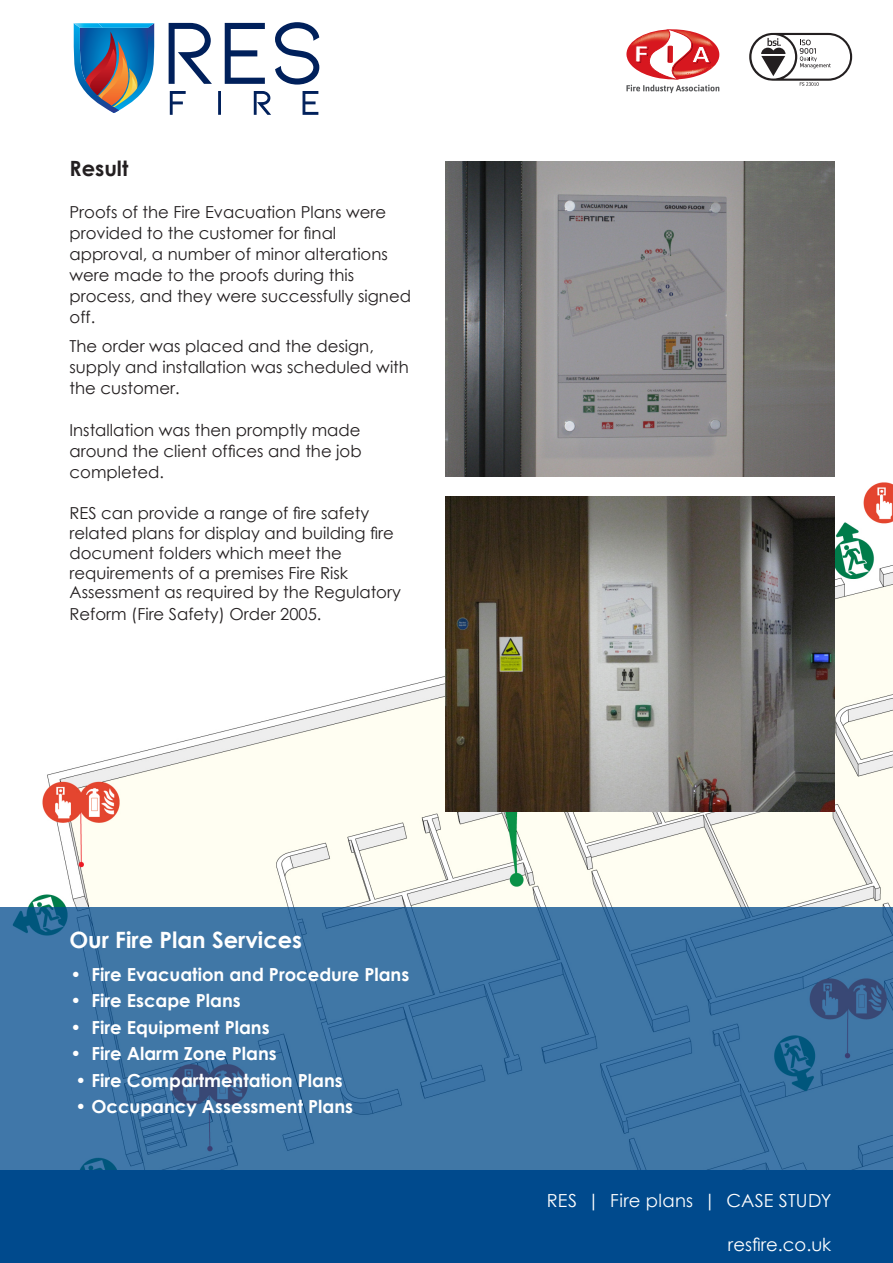
<style>
.page{position:relative;width:893px;height:1263px;background:#fff}
.page>*{position:absolute;margin:0;border:0;box-sizing:border-box;transform-origin:0 0}
.t1{font:700 22.5px "Century Gothic";color:#fff}
.Body_text{font:700 21px "Century Gothic";color:#231f20}
.Body_text-2{font:700 18px "Century Gothic";color:#fff}
.Footer2{font:18px "Century Gothic";letter-spacing:.01em;color:#fff}
.Body_text-3{font:16.5px/21px "Century Gothic";color:#231f20}
</style>
<div class="page">
<img style="left:0;top:476px;width:893px;height:695px">
<div style="left:0;top:1171px;width:893px;height:92px;background:#004a8d"></div>
<img style="left:445px;top:161px;width:390px;height:315px">
<svg style="left:0;top:907px;width:893px;height:263px;background:#3d74a4"></svg>
<img style="left:445px;top:497px;width:390px;height:315px">
<svg style="left:169px;top:23px;width:43px;height:61px"></svg>
<svg style="left:225px;top:23px;width:40px;height:61px"></svg>
<svg style="left:275px;top:22px;width:44px;height:63px"></svg>
<svg style="left:170px;top:91px;width:16px;height:24px"></svg>
<hr style="left:218px;top:91px;width:3px;height:24px;background:#00205b">
<svg style="left:254px;top:91px;width:17px;height:24px"></svg>
<svg style="left:303px;top:91px;width:15px;height:24px"></svg>
<img style="left:73px;top:23px;width:82px;height:90px">
<img style="left:74px;top:23px;width:29px;height:5px">
<svg style="left:626px;top:29px;width:93px;height:64px"></svg>
<svg style="left:749px;top:33px;width:103px;height:53px"></svg>
<p class="Body_text" style="left:70px;top:152px;width:60px">Result</p>
<p class="Body_text-3" style="left:70px;top:201px;width:343px">Proofs of the Fire Evacuation Plans were provided to the customer for final approval, a number of minor alterations were made to the proofs during this process, and they were successfully signed off.</p>
<p class="Body_text-3" style="left:70px;top:336px;width:341px">The order was placed and the design, supply and installation was scheduled with the customer.</p>
<p class="Body_text-3" style="left:70px;top:420px;width:294px;text-align:justify">Installation was then promptly made around the client offices and the job completed.</p>
<p class="Body_text-3" style="left:70px;top:503px;width:333px;line-height:19.8px">RES can provide a range of fire safety related plans for display and building fire document folders which meet the requirements of a premises Fire Risk Assessment as required by the Regulatory</p>
<p class="Body_text-3" style="left:70px;top:603px;width:253px">Reform (Fire Safety) Order 2005.</p>
<p class="t1" style="left:69px;top:923px;width:234px">Our Fire Plan Services</p>
<p class="Body_text-2" style="left:71px;top:961px;width:340px">• Fire Evacuation and Procedure Plans</p>
<p class="Body_text-2" style="left:71px;top:987px;width:172px">• Fire Escape Plans</p>
<p class="Body_text-2" style="left:71px;top:1014px;width:201px">• Fire Equipment Plans</p>
<p class="Body_text-2" style="left:71px;top:1040px;width:208px">• Fire Alarm Zone Plans</p>
<p class="Body_text-2" style="left:76px;top:1067px;width:269px">• Fire Compartmentation Plans</p>
<p class="Body_text-2" style="left:76px;top:1093px;width:279px">• Occupancy Assessment Plans</p>
<p class="Footer2" style="left:547px;top:1188px;width:286px">RES | Fire plans | CASE STUDY</p>
<p class="Footer2" style="left:728px;top:1231px;width:105px">resfire.co.uk</p>
</div>
